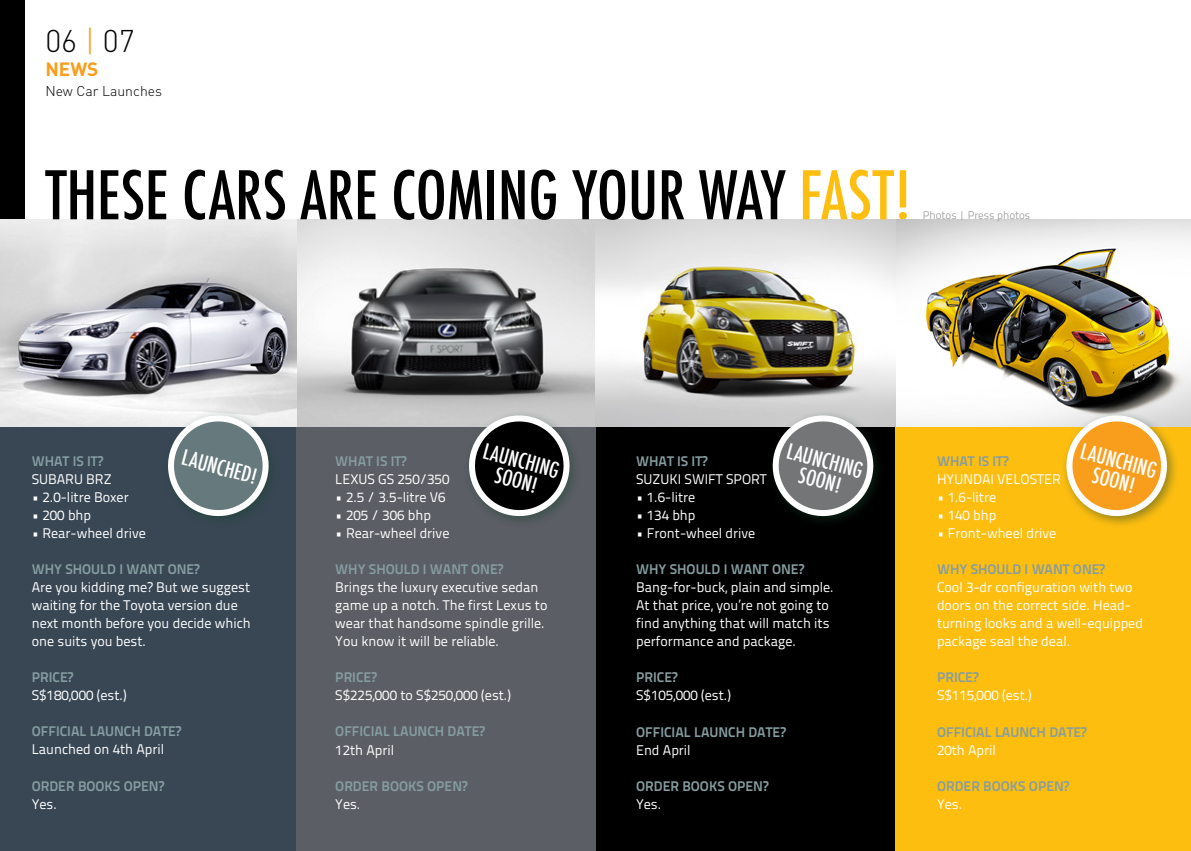
<style>
.page{position:relative;width:1191px;height:851px;background:#fff}
.page>*{position:absolute;margin:0;border:0;box-sizing:border-box;transform-origin:0 0}
.t1{font:500 condensed 65px "Futura";color:#000}
.t2{font:300 31px "DIN";color:#000}
.t3{font:500 condensed 21px/20px "Futura";color:#fff;text-align:center}
.t4{font:700 19px "DIN";color:#f99d1c}
.t5{font:14px/18px "Titillium Text 22 L";color:#fff}
.t6{font:700 14px "Titillium Text 22 L";color:#859da0}
.t7{font:300 14px "DIN";color:#000}
.t8{font:300 11px "Titillium Text 22 L";color:#939598}
.s1{color:#f99d1c}
.s2{color:#febe10}
</style>
<div class="page">
<div style="left:0;top:0;width:25px;height:222px;background:#000"></div>
<div style="left:595px;top:222px;width:301px;height:628px;background:#000"></div>
<div style="left:0;top:222px;width:297px;height:628px;background:#394755"></div>
<div style="left:296px;top:222px;width:300px;height:628px;background:#5b5e65"></div>
<div style="left:895px;top:222px;width:296px;height:628px;background:#febe10"></div>
<img style="left:0;top:219px;width:896px;height:208px">
<img style="left:896px;top:219px;width:295px;height:208px">
<div style="left:161px;top:408px;width:119px;height:119px;background:#394755"></div>
<svg style="left:158px;top:406px;width:120px;height:112px"></svg>
<div style="left:462px;top:408px;width:119px;height:119px;background:#17412b;opacity:.47"></div>
<svg style="left:459px;top:406px;width:120px;height:112px"></svg>
<div style="left:765px;top:408px;width:119px;height:119px;background:#17412b;opacity:.47"></div>
<svg style="left:763px;top:406px;width:119px;height:112px"></svg>
<div style="left:1059px;top:408px;width:119px;height:119px;background:#17412b;opacity:.47"></div>
<svg style="left:1057px;top:406px;width:119px;height:112px"></svg>
<h2 class="t2" style="left:45px;top:22px;width:91px">06 <span class="s1">|</span> 07</h2>
<h3 class="t4" style="left:45px;top:57px;width:53px">NEWs</h3>
<p class="t7" style="left:45px;top:83px;width:118px">New Car Launches</p>
<h1 class="t1" style="left:45px;top:153px;width:868px">THESE CARS ARE COMING YOUR WAY <span class="s2">FAST!</span></h1>
<p class="t8" style="left:922px;top:207px;width:109px">Photos | Press photos</p>
<h3 class="t3" style="left:185px;top:447px;width:78px;rotate:15deg">LAUNCHED!</h3>
<h3 class="t3" style="left:486px;top:441px;width:79px;rotate:15deg">LAUNCHING<br>SOON!</h3>
<h3 class="t3" style="left:790px;top:441px;width:79px;rotate:15deg">LAUNCHING<br>SOON!</h3>
<h3 class="t3" style="left:1083px;top:441px;width:79px;rotate:15deg">LAUNCHING<br>SOON!</h3>
<p class="t6" style="left:32px;top:450px;width:73px">WHAT IS IT?</p>
<p class="t5" style="left:32px;top:469px;width:81px">SUBARU BRZ</p>
<p class="t5" style="left:32px;top:487px;width:98px">• 2.0-litre Boxer</p>
<p class="t5" style="left:32px;top:505px;width:61px">• 200 bhp</p>
<p class="t5" style="left:32px;top:523px;width:116px">• Rear-wheel drive</p>
<p class="t6" style="left:32px;top:558px;width:51px">WHY SHOU</p>
<p class="t6" style="left:100px;top:558px;width:101px">LD I WANT ONE?</p>
<p class="t5" style="left:32px;top:577px;width:220px">Are you kidding me? But we suggest waiting for the Toyota version due next month before you decide which one suits you best.</p>
<p class="t6" style="left:32px;top:666px;width:43px">PRICE?</p>
<p class="t5" style="left:32px;top:685px;width:96px">S$180,000 (est.)</p>
<p class="t6" style="left:32px;top:720px;width:151px">OFFICIAL LAUNCH DATE?</p>
<p class="t5" style="left:32px;top:739px;width:134px">Launched on 4th April</p>
<p class="t6" style="left:32px;top:774px;width:134px">ORDER BOOKS OPEN?</p>
<p class="t5" style="left:32px;top:793px;width:27px">Yes.</p>
<p class="t6" style="left:335px;top:450px;width:73px">WHAT IS IT?</p>
<p class="t5" style="left:335px;top:469px;width:116px">LEXUS GS 250/350</p>
<p class="t5" style="left:335px;top:487px;width:112px">• 2.5 / 3.5-litre V6</p>
<p class="t5" style="left:335px;top:505px;width:97px">• 205 / 306 bhp</p>
<p class="t5" style="left:335px;top:523px;width:116px">• Rear-wheel drive</p>
<p class="t6" style="left:335px;top:558px;width:51px">WHY SHOU</p>
<p class="t6" style="left:404px;top:558px;width:101px">LD I WANT ONE?</p>
<p class="t5" style="left:335px;top:577px;width:214px">Brings the luxury executive sedan game up a notch. The first Lexus to wear that handsome spindle grille.<br>You know it will be reliable.</p>
<p class="t6" style="left:335px;top:666px;width:43px">PRICE?</p>
<p class="t5" style="left:335px;top:685px;width:177px">S$225,000 to S$250,000 (est.)</p>
<p class="t6" style="left:335px;top:720px;width:151px">OFFICIAL LAUNCH DATE?</p>
<p class="t5" style="left:335px;top:739px;width:60px">12th April</p>
<p class="t6" style="left:335px;top:774px;width:134px">ORDER BOOKS OPEN?</p>
<p class="t5" style="left:335px;top:793px;width:27px">Yes.</p>
<p class="t6" style="left:636px;top:450px;width:73px">WHAT IS IT?</p>
<p class="t5" style="left:636px;top:469px;width:132px">SUZUKI SWIFT SPORT</p>
<p class="t5" style="left:636px;top:487px;width:61px">• 1.6-litre</p>
<p class="t5" style="left:636px;top:505px;width:61px">• 134 bhp</p>
<p class="t5" style="left:636px;top:523px;width:121px">• Front-wheel drive</p>
<p class="t6" style="left:636px;top:558px;width:51px">WHY SHOU</p>
<p class="t6" style="left:704px;top:558px;width:101px">LD I WANT ONE?</p>
<p class="t5" style="left:636px;top:577px;width:199px">Bang-for-buck, plain and simple.<br>At that price, you’re not going to find anything that will match its performance and package.</p>
<p class="t6" style="left:636px;top:666px;width:43px">PRICE?</p>
<p class="t5" style="left:636px;top:685px;width:96px">S$105,000 (est.)</p>
<p class="t6" style="left:636px;top:720px;width:151px">OFFICIAL LAUNCH DATE?</p>
<p class="t5" style="left:636px;top:739px;width:56px">End April</p>
<p class="t6" style="left:636px;top:774px;width:134px">ORDER BOOKS OPEN?</p>
<p class="t5" style="left:636px;top:793px;width:27px">Yes.</p>
<p class="t6" style="left:937px;top:450px;width:73px">WHAT IS IT?</p>
<p class="t5" style="left:937px;top:469px;width:125px">HYUNDAI VELOSTER</p>
<p class="t5" style="left:937px;top:487px;width:61px">• 1.6-litre</p>
<p class="t5" style="left:937px;top:505px;width:61px">• 140 bhp</p>
<p class="t5" style="left:937px;top:523px;width:121px">• Front-wheel drive</p>
<p class="t6" style="left:937px;top:558px;width:51px">WHY SHOU</p>
<p class="t6" style="left:1005px;top:558px;width:101px">LD I WANT ONE?</p>
<p class="t5" style="left:937px;top:577px;width:207px">Cool 3-dr configuration with two doors on the correct side. Head&shy;turning looks and a well-equipped package seal the deal.</p>
<p class="t6" style="left:937px;top:666px;width:43px">PRICE?</p>
<p class="t5" style="left:937px;top:685px;width:96px">S$115,000 (est.)</p>
<p class="t6" style="left:937px;top:720px;width:151px">OFFICIAL LAUNCH DATE?</p>
<p class="t5" style="left:937px;top:739px;width:60px">20th April</p>
<p class="t6" style="left:937px;top:774px;width:134px">ORDER BOOKS OPEN?</p>
<p class="t5" style="left:937px;top:793px;width:27px">Yes.</p>
</div>
